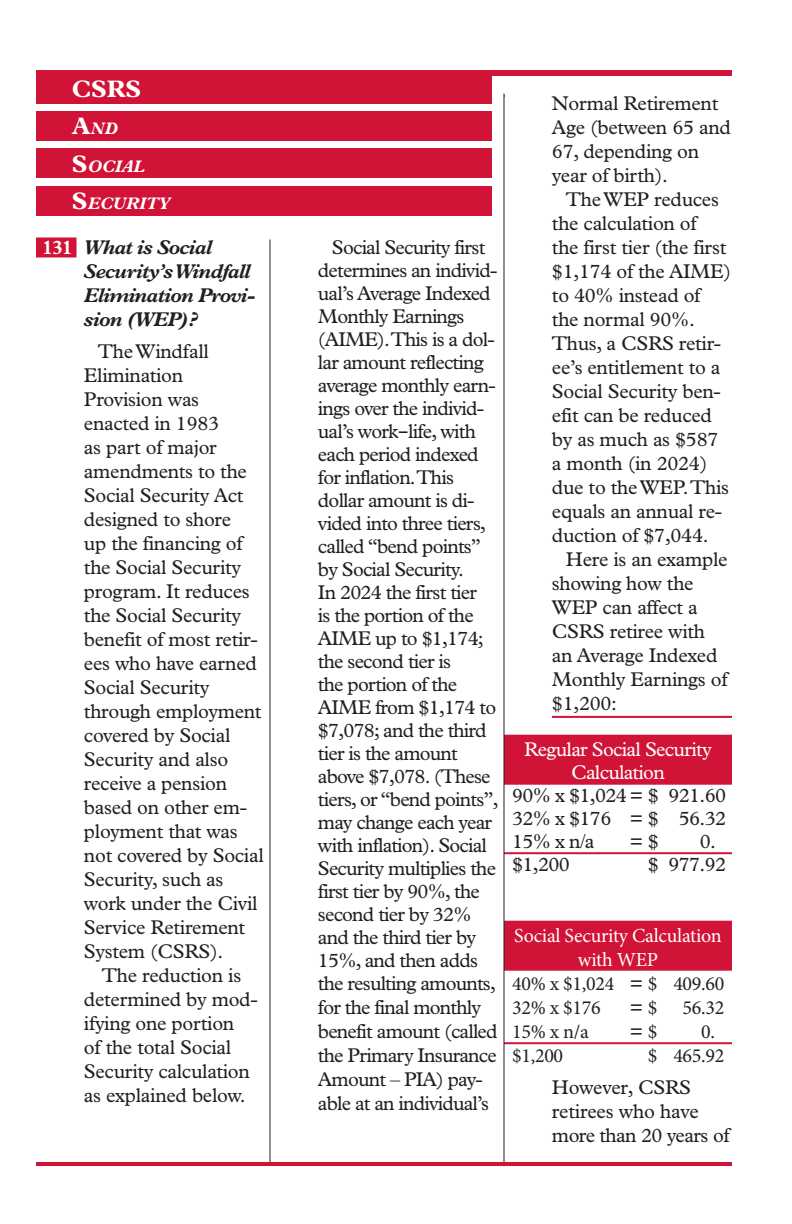
<style>
.page{position:relative;width:792px;height:1224px;background:#fff}
.page>*{position:absolute;margin:0;border:0;box-sizing:border-box;transform-origin:0 0}
.t1{font:700 24px "Plantin MT Pro";color:#fff}
.t2{font:20px/24px "Plantin Std";letter-spacing:-.015em;color:#231f20}
.t3{font:20px/23.2px "Plantin Std";letter-spacing:-.04em;color:#231f20}
.t4{font:italic 700 20px/24px "Plantin MT Pro";letter-spacing:-.035em;color:#231f20}
.t5{font:20px "Minion Pro";letter-spacing:-.015em;color:#231f20}
.t6{font:20px/23px "Plantin Std";letter-spacing:-.035em;color:#fff;text-align:center}
.t7{font:20px "Minion Pro";letter-spacing:-.01em;color:#fff}
.t8{font:italic 700 16.8px "Plantin MT Pro";color:#fff}
.s1{font-style:normal;font-size:24px}
.s2{font-style:normal;color:#fff}
.s3{font-family:"Lucida Grande"}
.s4{font-family:"Plantin Std"}
.s5{font-family:"Minion Pro"}
</style>
<div class="page">
<hr style="left:36px;top:72px;width:696px;height:4px;background:#d01336">
<div style="left:36px;top:74px;width:456px;height:30px;background:#d01336"></div>
<div style="left:36px;top:111px;width:456px;height:30px;background:#d01336"></div>
<div style="left:36px;top:148px;width:456px;height:30px;background:#d01336"></div>
<div style="left:36px;top:186px;width:456px;height:30px;background:#d01336"></div>
<div style="left:36px;top:238px;width:41px;height:20px;background:#d01336"></div>
<hr style="left:552px;top:716px;width:180px;height:2px;background:#d01336">
<div style="left:504px;top:735px;width:228px;height:50px;background:#d01336"></div>
<hr style="left:504px;top:852px;width:228px;height:2px;background:#d01336">
<div style="left:504px;top:921px;width:228px;height:50px;background:#d01336"></div>
<hr style="left:504px;top:1042px;width:228px;height:2px;background:#d01336">
<hr style="left:503px;top:94px;width:1px;height:1070px;background:#231f20">
<hr style="left:269px;top:240px;width:1px;height:924px;background:#231f20">
<hr style="left:36px;top:70px;width:696px;height:4px;background:#d01336">
<hr style="left:36px;top:1162px;width:696px;height:4px;background:#d01336">
<p class="t1" style="left:72px;top:75px;width:71px">CSRS</p>
<p class="t8" style="left:72px;top:119px;width:47px"><span class="s1">A</span>ND</p>
<p class="t8" style="left:72px;top:156px;width:74px"><span class="s1">S</span>OCIAL</p>
<p class="t8" style="left:72px;top:193px;width:99px"><span class="s1">S</span>ECURITY</p>
<p class="t4" style="left:84px;top:235px;width:174px;text-indent:-41px"><span class="s2">131</span> What is Social<br>Security’s Windfall<br>Elimination Provi&shy;sion (WEP)?</p>
<p class="t2" style="left:84px;top:339px;width:181px;text-indent:14px">The Windfall<br>Elimination<br>Provision was enacted in 1983<br>as part of major amendments to the<br>Social Security Act designed to shore<br>up the financing of the Social Security program. It reduces the Social Security benefit of most retir&shy;ees who have earned<br>Social Security through employment covered by Social<br>Security and also receive a pension based on other em&shy;ployment that was not covered by Social<br>Security, such as work under the Civil<br>Service Retirement<br>System (CSRS).</p>
<p class="t2" style="left:84px;top:963px;width:175px;text-indent:18px">The reduction is determined by mod&shy;ifying one portion<br>of the total Social<br>Security calculation as explained below.</p>
<p class="t3" style="left:318px;top:236px;width:182px;text-indent:14px">Social Security first determines an individ&shy;ual’s Average Indexed<br>Monthly Earnings (AIME). This is a dol&shy;lar amount reflecting average monthly earn&shy;ings over the individ&shy;ual’s work<span class="s3">‐</span>life, with each period indexed for inflation. This dollar amount is di&shy;vided into three tiers, called “bend points” by Social Security.<br>In 2024 the first tier<br>is the portion of the<br>AIME up to $1,174; the second tier is<br>the portion of the<br>AIME from $1,174 to $7,078; and the third tier is the amount above $7,078. (These tiers, or “bend points”, may change each year with inflation). Social<br>Security multiplies the first tier by 90%, the second tier by 32% and the third tier by<br>15%, and then adds the resulting amounts, for the final monthly benefit amount (called the Primary Insurance<br>Amount – PIA) pay&shy;able at an individual’s</p>
<p class="t2" style="left:552px;top:91px;width:180px">Normal Retirement<br>Age (between 65 and<br>67, depending on year of birth).</p>
<p class="t2" style="left:552px;top:187px;width:181px;text-indent:14px">The WEP reduces the calculation of<br>the first tier (the first $1,174 of the AIME) to 40% instead of the normal 90%.<br>Thus, a CSRS retir&shy;ee’s entitlement to a<br>Social Security ben&shy;efit can be reduced by as much as $587 a month (in 2024) due to the WEP. This equals an annual re&shy;duction of $7,044.</p>
<p class="t2" style="left:552px;top:547px;width:177px;text-indent:14px">Here is an example showing how the<br>WEP can affect a<br>CSRS retiree with an Average Indexed<br>Monthly Earnings of $1,200:</p>
<p class="t6" style="left:524px;top:738px;width:189px">Regular Social Security<br>Calculation</p>
<p class="t2" style="left:512px;top:784px;width:215px;line-height:23px;text-align:justify">90% x $1,024 = $ 921.60<br>32% x $176 = $ 56.32<br>15% x n/a</p>
<p class="t2" style="left:630px;top:829px;width:31px">=$</p>
<p class="t2" style="left:700px;top:829px;width:18px">0.</p>
<p class="t2" style="left:512px;top:852px;width:59px">$1,200</p>
<p class="t2" style="left:648px;top:852px;width:80px">$ 977.92</p>
<p class="t7" style="left:514px;top:922px;width:209px">Social Security Calculation</p>
<p class="t7" style="left:578px;top:946px;width:82px">with WEP</p>
<p class="t5" style="left:512px;top:970px;width:214px">40% x $1,024 <span class="s4">=</span> $ 409.60</p>
<p class="t5" style="left:512px;top:994px;width:90px">32% x $176</p>
<p class="t2" style="left:630px;top:995px;width:29px">=<span class="s5">$</span></p>
<p class="t5" style="left:683px;top:994px;width:43px">56.32</p>
<p class="t5" style="left:512px;top:1018px;width:78px">15% x n/a</p>
<p class="t2" style="left:630px;top:1019px;width:29px">=<span class="s5">$</span></p>
<p class="t5" style="left:701px;top:1018px;width:15px">0.</p>
<p class="t5" style="left:512px;top:1042px;width:53px">$1,200</p>
<p class="t5" style="left:648px;top:1042px;width:78px">$ 465.92</p>
<p class="t2" style="left:552px;top:1075px;width:179px">However, CSRS retirees who have more than 20 years of</p>
</div>
